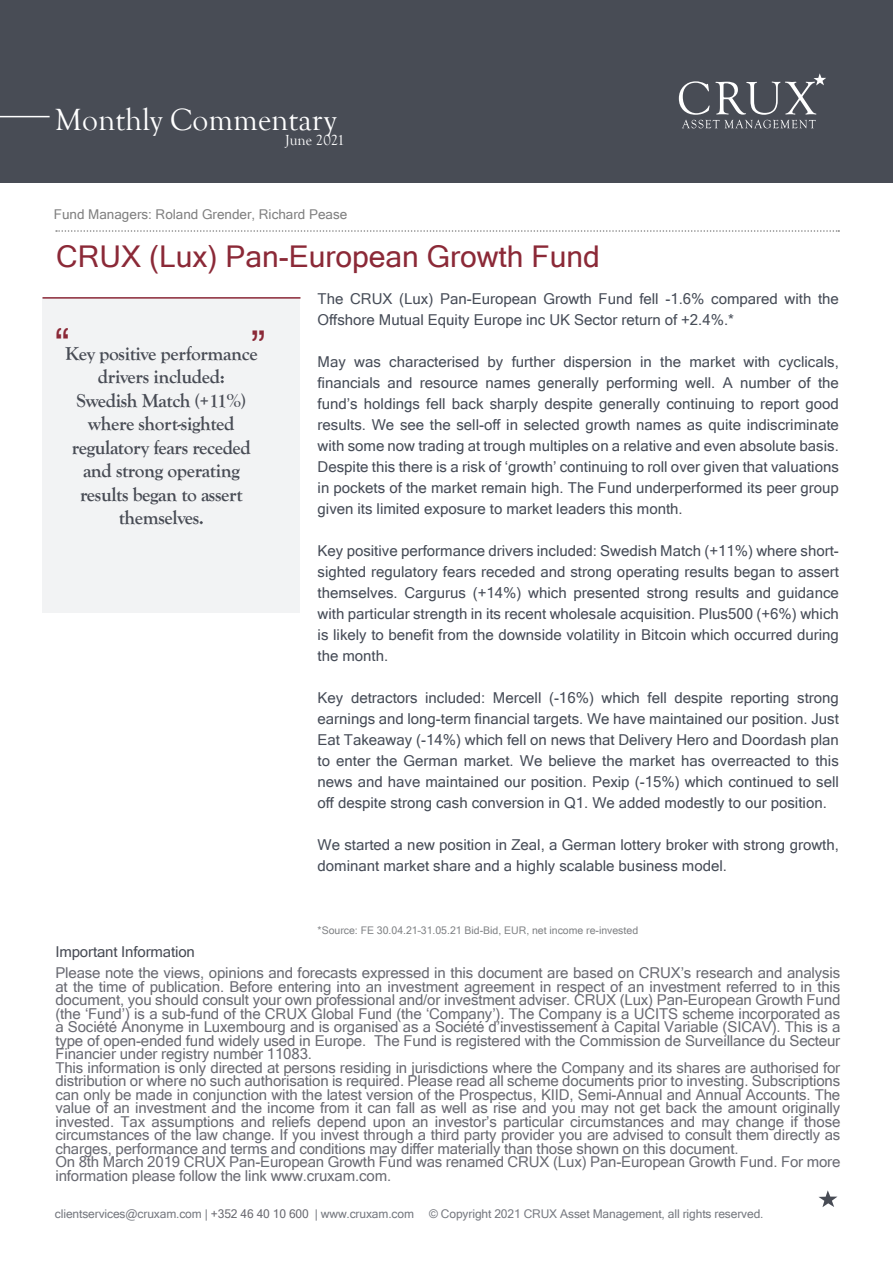
<style>
.page{position:relative;width:893px;height:1263px;background:#fff}
.page>*{position:absolute;margin:0;border:0;box-sizing:border-box;transform-origin:0 0}
.t1{font:45px "Microsoft Sans Serif";color:#8b2937}
.t2{font:31.5px "Goudy Old Style T";color:#fff}
.Fund_Title{font:30px "Microsoft Sans Serif";color:#8b2937}
.Pull_Quote{font:700 19.5px/23.4px "Goudy Old Style T";letter-spacing:-.02em;color:#484c55;text-align:center}
.Body_text{font:15px/21px "Microsoft Sans Serif";color:#464c57;text-align:justify}
.t3{font:15px/13.5px "Microsoft Sans Serif";letter-spacing:-.01em;color:#6a6b73}
.t4{font:15px "Microsoft Sans Serif";letter-spacing:-.01em;color:#484c55}
.t5{font:15px "Goudy Old Style T";color:#fff}
.t6{font:13.5px "Microsoft Sans Serif";color:#808080}
.t7{font:12px "Microsoft Sans Serif";letter-spacing:-.01em;color:#767980}
.Body_text-2{font:10.5px "Microsoft Sans Serif";color:#808285}
.s1{color:#6a6a71}
</style>
<div class="page">
<div style="left:0;top:0;width:893px;height:183px;background:#484c55"></div>
<svg style="left:679px;top:73px;width:147px;height:55px"></svg>
<hr style="left:0;top:116px;width:50px;height:1px;background:#fff">
<svg style="left:56px;top:230px;width:783px;height:2px"></svg>
<svg style="left:819px;top:1190px;width:18px;height:17px"></svg>
<div style="left:42px;top:298px;width:258px;height:315px;background:#f2f3f4"></div>
<hr style="left:43px;top:297px;width:257px;height:2px;background:#8b2937">
<h2 class="t2" style="left:55px;top:103px;width:283px">Monthly Commentary</h2>
<p class="t5" style="left:285px;top:132px;width:61px">June 2021</p>
<p class="t6" style="left:54px;top:205px;width:295px">Fund Managers: Roland Grender, Richard Pease</p>
<p class="Fund_Title" style="left:56px;top:237px;width:545px">CRUX (Lux) Pan-European Growth Fund</p>
<p class="t1" style="left:55px;top:316px;width:16px">“</p>
<p class="t1" style="left:266px;top:353px;width:16px;rotate:-180deg">“</p>
<p class="Pull_Quote" style="left:65px;top:342px;width:194px">Key positive performance drivers included:</p>
<p class="Pull_Quote" style="left:77px;top:389px;width:171px">Swedish Match (+11%) where short-sighted</p>
<p class="Pull_Quote" style="left:72px;top:436px;width:181px">regulatory fears receded and strong operating</p>
<p class="Pull_Quote" style="left:80px;top:483px;width:164px">results began to assert themselves.</p>
<p class="Body_text" style="left:318px;top:288px;width:523px">The CRUX (Lux) Pan-European Growth Fund fell -1.6% compared with the<br>Offshore Mutual Equity Europe inc UK Sector return of +2.4%.*</p>
<p class="Body_text" style="left:318px;top:351px;width:523px">May was characterised by further dispersion in the market with cyclicals, financials and resource names generally performing well. A number of the fund’s holdings fell back sharply despite generally continuing to report good results. We see the sell-off in selected growth names as quite indiscriminate with some now trading at trough multiples on a relative and even absolute basis.<br>Despite this there is a risk of ‘growth’ continuing to roll over given that valuations in pockets of the market remain high. The Fund underperformed its peer group given its limited exposure to market leaders this month.</p>
<p class="Body_text" style="left:318px;top:540px;width:523px">Key positive performance drivers included: Swedish Match (+11%) where short&shy;sighted regulatory fears receded and strong operating results began to assert themselves. Cargurus (+14%) which presented strong results and guidance with particular strength in its recent wholesale acquisition. Plus500 (+6%) which is likely to benefit from the downside volatility in Bitcoin which occurred during the month.</p>
<p class="Body_text" style="left:318px;top:687px;width:523px">Key detractors included: Mercell (-16%) which fell despite reporting strong earnings and long-term financial targets. We have maintained our position. Just Eat Takeaway (-14%) which fell on news that Delivery Hero and Doordash plan to enter the German market. We believe the market has overreacted to this news and have maintained our position. Pexip (-15%) which continued to sell off despite strong cash conversion in Q1. We added modestly to our position.</p>
<p class="Body_text" style="left:318px;top:834px;width:523px">We started a new position in Zeal, a German lottery broker with strong growth, dominant market share and a highly scalable business model.</p>
<p class="Body_text-2" style="left:318px;top:924px;width:322px">*Source: FE 30.04.21–31.05.21 Bid-Bid, EUR, net income re-invested</p>
<p class="t4" style="left:55px;top:942px;width:141px">Important Information</p>
<p class="t3" style="left:55px;top:966px;width:786px">Please note the views, opinions and forecasts expressed in this document are based on CRUX’s research and analysis at the time of publication. Before entering into an investment agreement in respect of an investment referred to in this document, you should consult your own professional and/or investment adviser. CRUX (Lux) Pan-European Growth Fund (the ‘Fund’) is a sub-fund of the CRUX Global Fund (the ‘Company’). The Company is a UCITS scheme incorporated as a Société Anonyme in Luxembourg and is organised as a Société d’investissement à Capital Variable (SICAV). This is a type of open-ended fund widely used in Europe. The Fund is registered with the Commission de Surveillance du Secteur Financier under registry number 11083.<br>This information is only directed at persons residing in jurisdictions where the Company and its shares are authorised for distribution or where no such authorisation is required. Please read all scheme documents prior to investing. Subscriptions can only be made in conjunction with the latest version of the Prospectus, KIID, Semi-Annual and Annual Accounts. The value of an investment and the income from it can fall as well as rise and you may not get back the amount originally invested. Tax assumptions and reliefs depend upon an investor’s particular circumstances and may change if those circumstances of the law change. If you invest through a third party provider you are advised to consult them directly as charges, performance and terms and conditions may differ materially than those shown on this document.<br>On 8th March 2019 CRUX Pan-European Growth Fund was renamed CRUX (Lux) Pan-European Growth Fund. For more information please follow the link www.cruxam.com.</p>
<p class="t7" style="left:55px;top:1206px;width:361px">clientservices@cruxam.com | <span class="s1">+352 46 40 10 600</span> | www.cruxam.com</p>
<p class="t7" style="left:429px;top:1206px;width:336px">© Copyright 2021 CRUX Asset Management, all rights reserved.</p>
</div>
